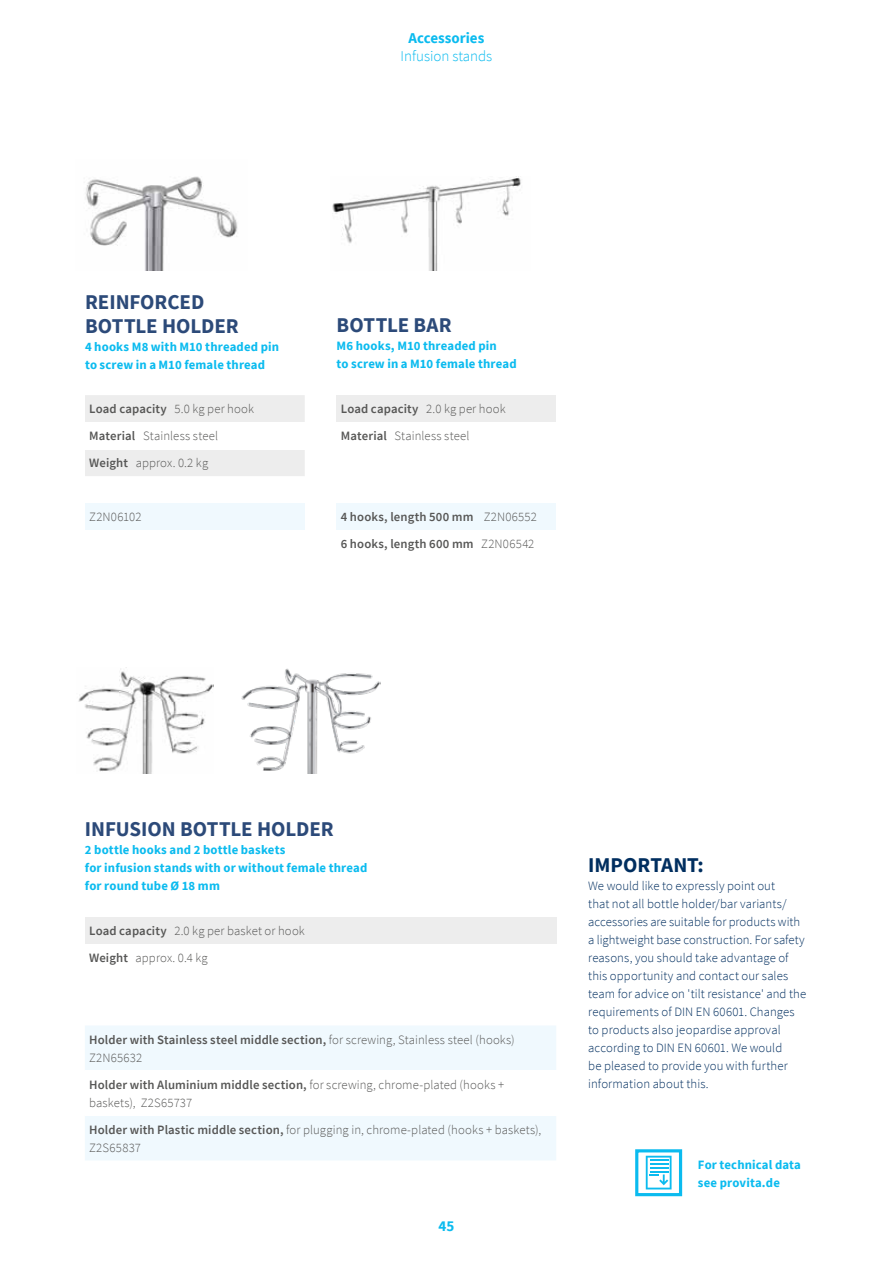
<style>
.page{position:relative;width:893px;height:1263px;background:#fff}
.page>*{position:absolute;margin:0;border:0;box-sizing:border-box;transform-origin:0 0}
.t1{font:700 21px/24px "Source Sans Pro";color:#2c4a79}
.t2{font:700 21px "Source Sans Pro";color:#002e5f}
.t3{font:300 15px "Source Sans Pro";color:#0bbbef}
.t4{font:700 15px "Source Sans Pro";color:#0bbbef}
.t5{font:300 12.75px/27px "Source Sans Pro";letter-spacing:.01em;color:#575756}
.t6{font:300 12.75px/18px "Source Sans Pro";letter-spacing:.005em;color:#002e5f}
.t7{font:700 12.75px/18px "Source Sans Pro";letter-spacing:.01em;color:#0bbbef}
.t8{font:600 12.75px/27px "Source Sans Pro";letter-spacing:.015em;color:#575756}
.s1{font-weight:600}
.s2{font-weight:300}
</style>
<div class="page">
<div style="left:85px;top:503px;width:220px;height:27px;background:#f0f9fe"></div>
<div style="left:85px;top:395px;width:220px;height:81px;background:#ededed"></div>
<div style="left:85px;top:422px;width:220px;height:27px;background:#fff"></div>
<img style="left:85px;top:176px;width:153px;height:94px">
<div style="left:337px;top:503px;width:219px;height:27px;background:#f0f9fe"></div>
<div style="left:337px;top:395px;width:219px;height:27px;background:#ededed"></div>
<img style="left:332px;top:178px;width:189px;height:92px">
<div style="left:85px;top:1026px;width:471px;height:134px;background:#f0f9fe"></div>
<div style="left:85px;top:1070px;width:471px;height:45px;background:#fff"></div>
<div style="left:85px;top:917px;width:471px;height:27px;background:#ededed"></div>
<img style="left:78px;top:667px;width:136px;height:106px">
<img style="left:241px;top:668px;width:139px;height:105px">
<div style="left:635px;top:1149px;width:47px;height:47px;border:3px solid #0bbbef"></div>
<svg style="left:646px;top:1156px;width:26px;height:33px"></svg>
<p class="t4" style="left:409px;top:28px;width:77px">Accessories</p>
<p class="t3" style="left:401px;top:47px;width:93px">Infusion stands</p>
<h1 class="t1" style="left:85px;top:289px;width:155px">REINFORCED<br>BOTTLE HOLDER</h1>
<p class="t7" style="left:85px;top:337px;width:196px">4 hooks M8 with M10 threaded pin to screw in a M10 female thread</p>
<p class="t5" style="left:89px;top:395px;width:166px"><span class="s1">Load capacity</span> 5.0 kg per hook<br><span class="s1">Material</span> Stainless steel<br><span class="s1">Weight</span> approx. 0.2 kg</p>
<p class="t5" style="left:89px;top:503px;width:54px">Z2N06102</p>
<h1 class="t1" style="left:337px;top:313px;width:116px">BOTTLE BAR</h1>
<p class="t7" style="left:337px;top:337px;width:182px">M6 hooks, M10 threaded pin<br>to screw in a M10 female thread</p>
<p class="t5" style="left:341px;top:395px;width:166px"><span class="s1">Load capacity</span> 2.0 kg per hook<br><span class="s1">Material</span> Stainless steel</p>
<p class="t8" style="left:341px;top:503px;width:197px">4 hooks, length 500 mm <span class="s2">Z2N06552<br></span>6 hooks, length 600 mm <span class="s2">Z2N06542</span></p>
<h1 class="t1" style="left:85px;top:817px;width:250px">INFUSION BOTTLE HOLDER</h1>
<p class="t7" style="left:85px;top:841px;width:284px">2 bottle hooks and 2 bottle baskets<br>for infusion stands with or without female thread for round tube Ø 18 mm</p>
<p class="t5" style="left:89px;top:917px;width:217px"><span class="s1">Load capacity</span> 2.0 kg per basket or hook<br><span class="s1">Weight</span> approx. 0.4 kg</p>
<p class="t5" style="left:89px;top:1030px;width:427px;line-height:18px"><span class="s1">Holder with Stainless steel middle section,</span> for screwing, Stainless steel (hooks)<br>Z2N65632</p>
<p class="t5" style="left:89px;top:1075px;width:417px;line-height:18px"><span class="s1">Holder with Aluminium middle section,</span> for screwing, chrome-plated (hooks + baskets), Z2S65737</p>
<p class="t5" style="left:89px;top:1120px;width:454px;line-height:18px"><span class="s1">Holder with Plastic middle section,</span> for plugging in, chrome-plated (hooks + baskets),<br>Z2S65837</p>
<p class="t4" style="left:439px;top:1216px;width:17px">45</p>
<h1 class="t2" style="left:588px;top:851px;width:117px">IMPORTANT:</h1>
<p class="t6" style="left:588px;top:877px;width:220px">We would like to expressly point out<br>that not all bottle holder/bar variants/ accessories are suitable for products with a lightweight base construction. For safety reasons, you should take advantage of this opportunity and contact our sales team for advice on 'tilt resistance' and the requirements of DIN EN 60601. Changes to products also jeopardise approval according to DIN EN 60601. We would<br>be pleased to provide you with further information about this.</p>
<p class="t7" style="left:698px;top:1156px;width:105px">For technical data see provita.de</p>
</div>
